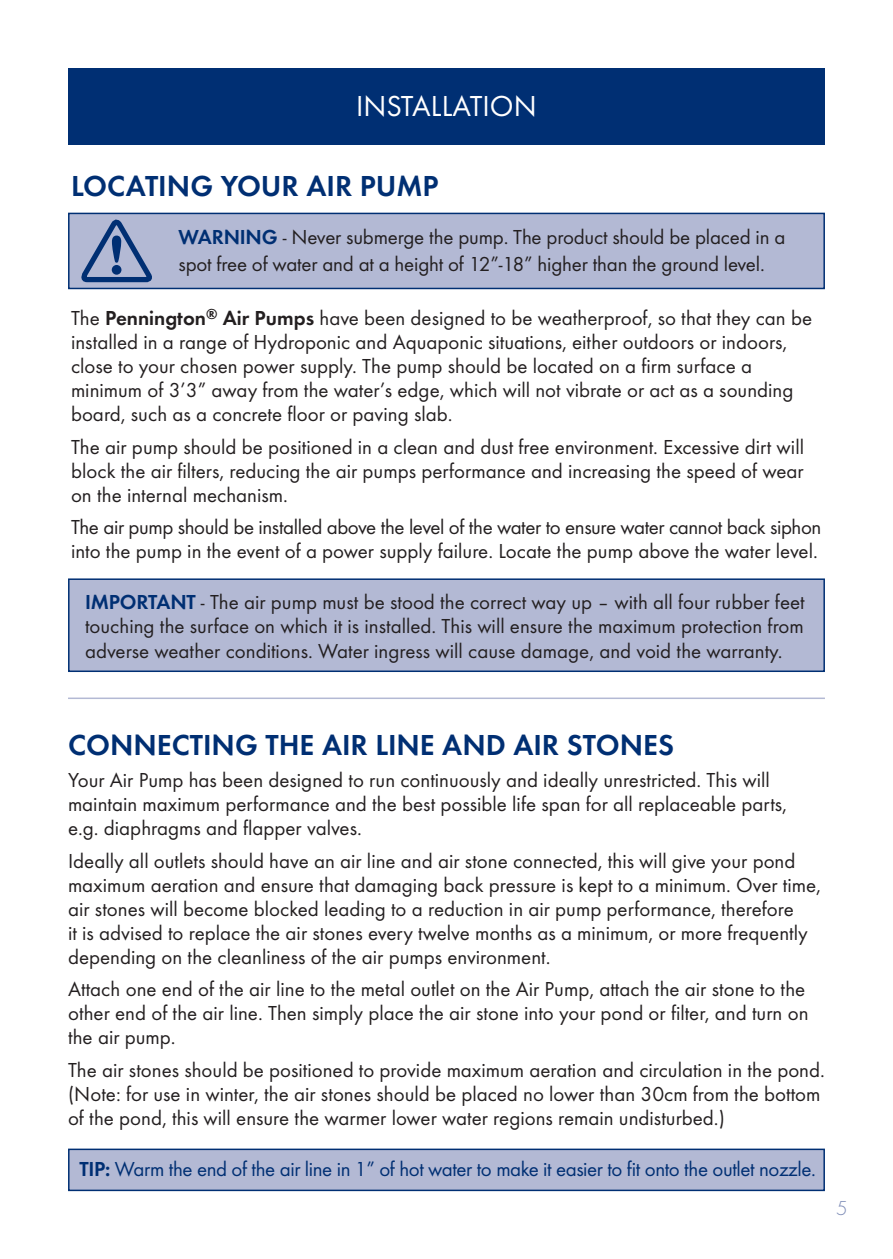
<style>
.page{position:relative;width:893px;height:1259px;background:#fff}
.page>*{position:absolute;margin:0;border:0;box-sizing:border-box;transform-origin:0 0}
.t1{font:600 30px "Futura T";color:#002f73}
.t2{font:30px "Futura PT";color:#fff}
.t3{font:21px/24px "Futura T";color:#231f20}
.t4{font:21px "Futura T";letter-spacing:-.02em;color:#002f73}
.t5{font:300 21px "Futura T";color:#808eb8}
.s1{font-weight:600;color:#002f73}
.s2{font-weight:600}
</style>
<div class="page">
<div style="left:68px;top:68px;width:757px;height:77px;background:#002f73"></div>
<div style="left:68px;top:1148px;width:757px;height:43px;background:#b3b9d4;border:2px solid #002f73"></div>
<div style="left:68px;top:578px;width:757px;height:94px;background:#b3b9d4;border:2px solid #002f73"></div>
<div style="left:68px;top:213px;width:757px;height:76px;background:#b3b9d4;border:2px solid #002f73"></div>
<svg style="left:76px;top:221px;width:76px;height:69px"></svg>
<hr style="left:68px;top:697px;width:757px;height:2px;background:#b3b9d4">
<h1 class="t2" style="left:356px;top:89px;width:182px">INSTALLATION</h1>
<h1 class="t1" style="left:71px;top:168px;width:369px">LOCATING YOUR AIR PUMP</h1>
<p class="t3" style="left:179px;top:223px;width:608px;line-height:27px"><span class="s1">WARNING</span> - Never submerge the pump. The product should be placed in a spot free of water and at a height of 12”-18” higher than the ground level.</p>
<p class="t3" style="left:71px;top:306px;width:743px">The <span class="s2">Pennington</span><sup>®</sup> <span class="s2">Air Pumps</span> have been designed to be weatherproof, so that they can be installed in a range of Hydroponic and Aquaponic situations, either outdoors or indoors, close to your chosen power supply. The pump should be located on a firm surface a minimum of 3’3” away from the water’s edge, which will not vibrate or act as a sounding board, such as a concrete floor or paving slab.</p>
<p class="t3" style="left:71px;top:435px;width:734px;text-align:justify">The air pump should be positioned in a clean and dust free environment. Excessive dirt will block the air filters, reducing the air pumps performance and increasing the speed of wear on the internal mechanism.</p>
<p class="t3" style="left:71px;top:515px;width:752px">The air pump should be installed above the level of the water to ensure water cannot back siphon into the pump in the event of a power supply failure. Locate the pump above the water level.</p>
<p class="t3" style="left:85px;top:590px;width:721px;text-align:justify"><span class="s1">IMPORTANT</span> - The air pump must be stood the correct way up – with all four rubber feet touching the surface on which it is installed. This will ensure the maximum protection from adverse weather conditions. Water ingress will cause damage, and void the warranty.</p>
<h1 class="t1" style="left:68px;top:727px;width:607px">CONNECTING THE AIR LINE AND AIR STONES</h1>
<p class="t3" style="left:68px;top:768px;width:720px">Your Air Pump has been designed to run continuously and ideally unrestricted. This will maintain maximum performance and the best possible life span for all replaceable parts, e.g. diaphragms and flapper valves.</p>
<p class="t3" style="left:68px;top:848px;width:754px">Ideally all outlets should have an air line and air stone connected, this will give your pond maximum aeration and ensure that damaging back pressure is kept to a minimum. Over time, air stones will become blocked leading to a reduction in air pump performance, therefore<br>it is advised to replace the air stones every twelve months as a minimum, or more frequently depending on the cleanliness of the air pumps environment.</p>
<p class="t3" style="left:68px;top:977px;width:742px">Attach one end of the air line to the metal outlet on the Air Pump, attach the air stone to the other end of the air line. Then simply place the air stone into your pond or filter, and turn on the air pump.</p>
<p class="t3" style="left:68px;top:1057px;width:758px">The air stones should be positioned to provide maximum aeration and circulation in the pond. (Note: for use in winter, the air stones should be placed no lower than 30cm from the bottom of the pond, this will ensure the warmer lower water regions remain undisturbed.)</p>
<p class="t4" style="left:80px;top:1156px;width:738px"><span class="s2">TIP:</span> Warm the end of the air line in 1” of hot water to make it easier to fit onto the outlet nozzle.</p>
<p class="t5" style="left:836px;top:1196px;width:13px">5</p>
</div>
